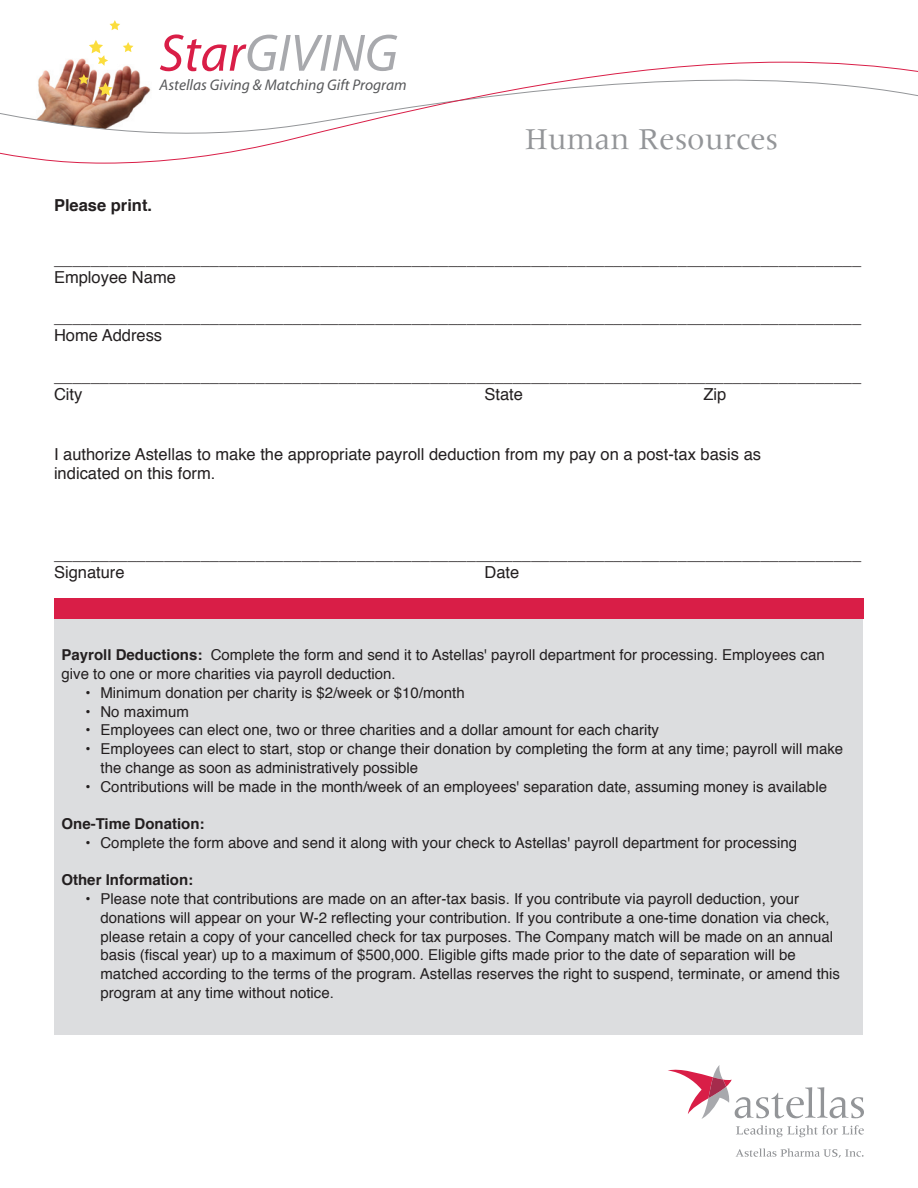
<style>
.page{position:relative;width:918px;height:1188px;background:#fff}
.page>*{position:absolute;margin:0;border:0;box-sizing:border-box;transform-origin:0 0}
.t1{font:italic 52.95px "Myriad";color:#a8a9ad}
.t2{font:31.35px "Meridien";color:#939598}
.t3{font:16.5px/18px "Helvetica";color:#231f20}
.t4{font:700 16.5px "Helvetica";color:#231f20}
.t5{font:italic 15.45px "Myriad";color:#57585a}
.t6{font:15px/18.8px "Helvetica";color:#231f20}
.t7{font:700 15px "Helvetica";color:#231f20}
.s1{color:#d91e47}
.s2{font-weight:700}
</style>
<div class="page">
<svg style="left:123px;top:42px;width:10px;height:10px"></svg>
<svg style="left:110px;top:20px;width:10px;height:10px"></svg>
<svg style="left:89px;top:40px;width:19px;height:21px"></svg>
<svg style="left:0;top:61px;width:918px;height:103px"></svg>
<div style="left:55px;top:611px;width:808px;height:424px;background:#dcdddf"></div>
<div style="left:55px;top:598px;width:809px;height:20px;background:#d91e47"></div>
<svg style="left:736px;top:1125px;width:128px;height:12px"></svg>
<svg style="left:668px;top:1065px;width:196px;height:54px"></svg>
<svg style="left:735px;top:1148px;width:129px;height:10px"></svg>
<h1 class="t1" style="left:159px;top:27px;width:240px"><span class="s1">Star</span>GIVING</h1>
<p class="t5" style="left:160px;top:77px;width:248px">Astellas Giving &amp; Matching Gift Program</p>
<p class="t4" style="left:54px;top:190px;width:100px">Please print.</p>
<h2 class="t2" style="left:525px;top:121px;width:254px">Human Resources</h2>
<p class="t3" style="left:54px;top:249px;width:809px">________________________________________________________________________________________<br>Employee Name</p>
<p class="t3" style="left:54px;top:308px;width:809px">________________________________________________________________________________________<br>Home Address</p>
<p class="t3" style="left:54px;top:366px;width:809px">________________________________________________________________________________________<br>City</p>
<p class="t3" style="left:485px;top:384px;width:40px">State</p>
<p class="t3" style="left:704px;top:384px;width:24px">Zip</p>
<p class="t3" style="left:54px;top:444px;width:709px;line-height:19.5px">I authorize Astellas to make the appropriate payroll deduction from my pay on a post-tax basis as indicated on this form.</p>
<p class="t3" style="left:54px;top:545px;width:809px">________________________________________________________________________________________<br>Signature</p>
<p class="t3" style="left:485px;top:563px;width:36px">Date</p>
<p class="t6" style="left:62px;top:645px;width:765px"><span class="s2">Payroll Deductions:</span> Complete the form and send it to Astellas' payroll department for processing. Employees can give to one or more charities via payroll deduction.</p>
<p class="t6" style="left:86px;top:683px;width:381px">• Minimum donation per charity is $2/week or $10/month</p>
<p class="t6" style="left:86px;top:702px;width:105px">• No maximum</p>
<p class="t6" style="left:86px;top:720px;width:575px">• Employees can elect one, two or three charities and a dollar amount for each charity</p>
<p class="t6" style="left:100px;top:739px;width:744px;text-indent:-15px">• Employees can elect to start, stop or change their donation by completing the form at any time; payroll will make the change as soon as administratively possible</p>
<p class="t6" style="left:86px;top:777px;width:743px">• Contributions will be made in the month/week of an employees' separation date, assuming money is available</p>
<p class="t7" style="left:62px;top:810px;width:145px">One-Time Donation:</p>
<p class="t6" style="left:85px;top:833px;width:713px">• Complete the form above and send it along with your check to Astellas' payroll department for processing</p>
<p class="t7" style="left:61px;top:867px;width:133px">Other Information:</p>
<p class="t6" style="left:100px;top:889px;width:741px;text-indent:-15px">• Please note that contributions are made on an after-tax basis. If you contribute via payroll deduction, your donations will appear on your W-2 reflecting your contribution. If you contribute a one-time donation via check, please retain a copy of your cancelled check for tax purposes. The Company match will be made on an annual basis (fiscal year) up to a maximum of $500,000. Eligible gifts made prior to the date of separation will be matched according to the terms of the program. Astellas reserves the right to suspend, terminate, or amend this program at any time without notice.</p>
</div>
